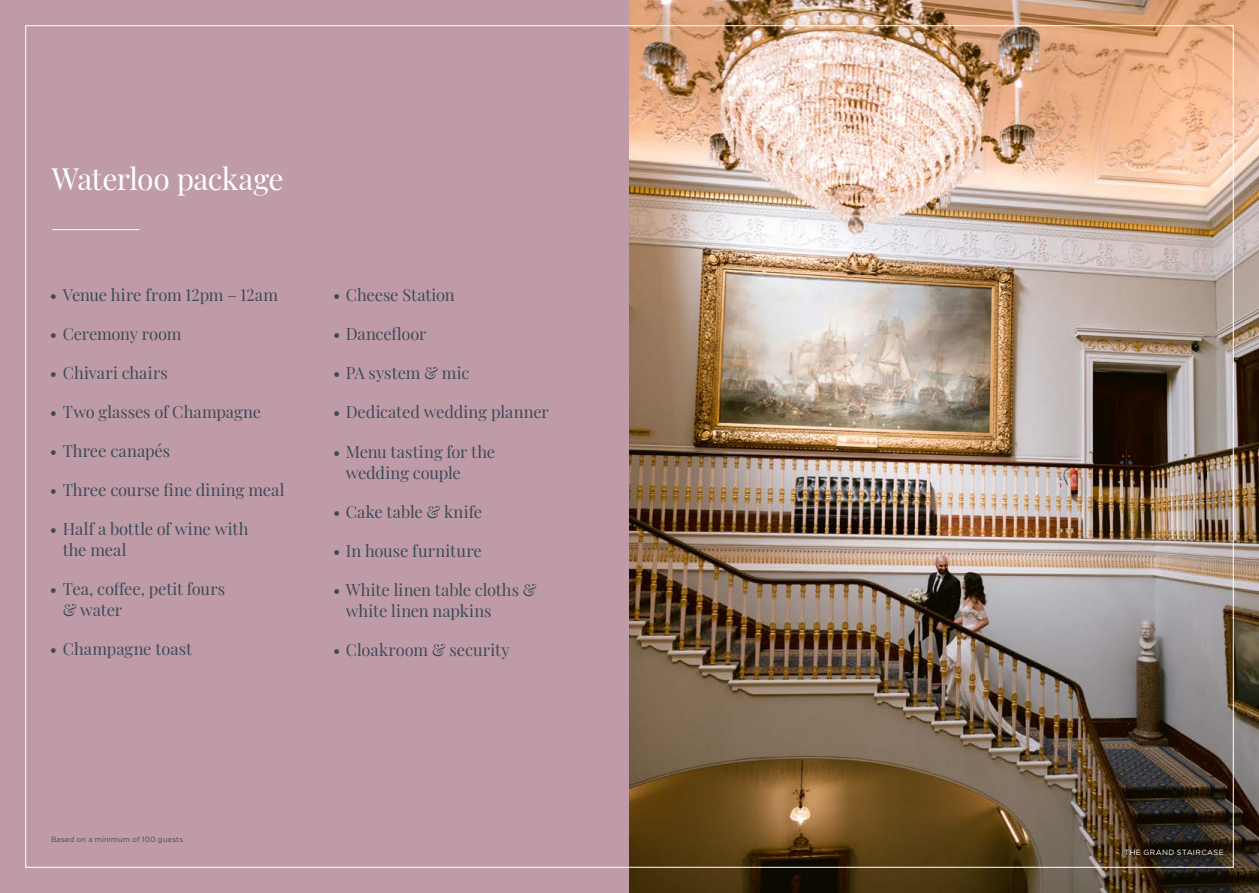
<style>
.page{position:relative;width:1259px;height:893px;background:#fff}
.page>*{position:absolute;margin:0;border:0;box-sizing:border-box;transform-origin:0 0}
.t1{font:30px "Playfair Display";letter-spacing:-.02em;color:#fff}
.t2{font:16.5px/21px "Playfair Display";letter-spacing:-.005em;color:#3c4b57}
.t3{font:7.5px "Gotham";letter-spacing:.015em;color:#3c4b57}
.t4{font:7.5px "Gotham";letter-spacing:.055em;color:#fff}
</style>
<div class="page">
<div style="left:0;top:0;width:629px;height:893px;background:#bf9ba7"></div>
<img style="left:629px;top:0;width:630px;height:893px">
<hr style="left:52px;top:229px;width:87px;height:1px;background:#fff">
<p class="t1" style="left:52px;top:155px;width:233px">Waterloo package</p>
<p class="t2" style="left:50px;top:283px;width:230px">• Venue hire from 12pm – 12am</p>
<p class="t2" style="left:50px;top:322px;width:133px">• Ceremony room</p>
<p class="t2" style="left:50px;top:361px;width:119px">• Chivari chairs</p>
<p class="t2" style="left:50px;top:400px;width:213px">• Two glasses of Champagne</p>
<p class="t2" style="left:50px;top:439px;width:122px">• Three canapés</p>
<p class="t2" style="left:50px;top:478px;width:236px">• Three course fine dining meal</p>
<p class="t2" style="left:63px;top:517px;width:187px;text-indent:-13px">• Half a bottle of wine with the meal</p>
<p class="t2" style="left:63px;top:577px;width:164px;text-indent:-13px">• Tea, coffee, petit fours &amp; water</p>
<p class="t2" style="left:50px;top:637px;width:144px">• Champagne toast</p>
<p class="t2" style="left:333px;top:283px;width:123px">• Cheese Station</p>
<p class="t2" style="left:333px;top:322px;width:95px">• Dancefloor</p>
<p class="t2" style="left:333px;top:361px;width:138px">• PA system &amp; mic</p>
<p class="t2" style="left:333px;top:400px;width:217px">• Dedicated wedding planner</p>
<p class="t2" style="left:346px;top:439px;width:151px;text-indent:-13px">• Menu tasting for the wedding couple</p>
<p class="t2" style="left:333px;top:499px;width:151px">• Cake table &amp; knife</p>
<p class="t2" style="left:333px;top:538px;width:150px">• In house furniture</p>
<p class="t2" style="left:346px;top:577px;width:192px;text-indent:-13px">• White linen table cloths &amp; white linen napkins</p>
<p class="t2" style="left:333px;top:637px;width:178px">• Cloakroom &amp; security</p>
<p class="t3" style="left:51px;top:834px;width:134px">Based on a minimum of 100 guests</p>
<p class="t4" style="left:1124px;top:847px;width:101px">THE GRAND STAIRCASE</p>
</div>
